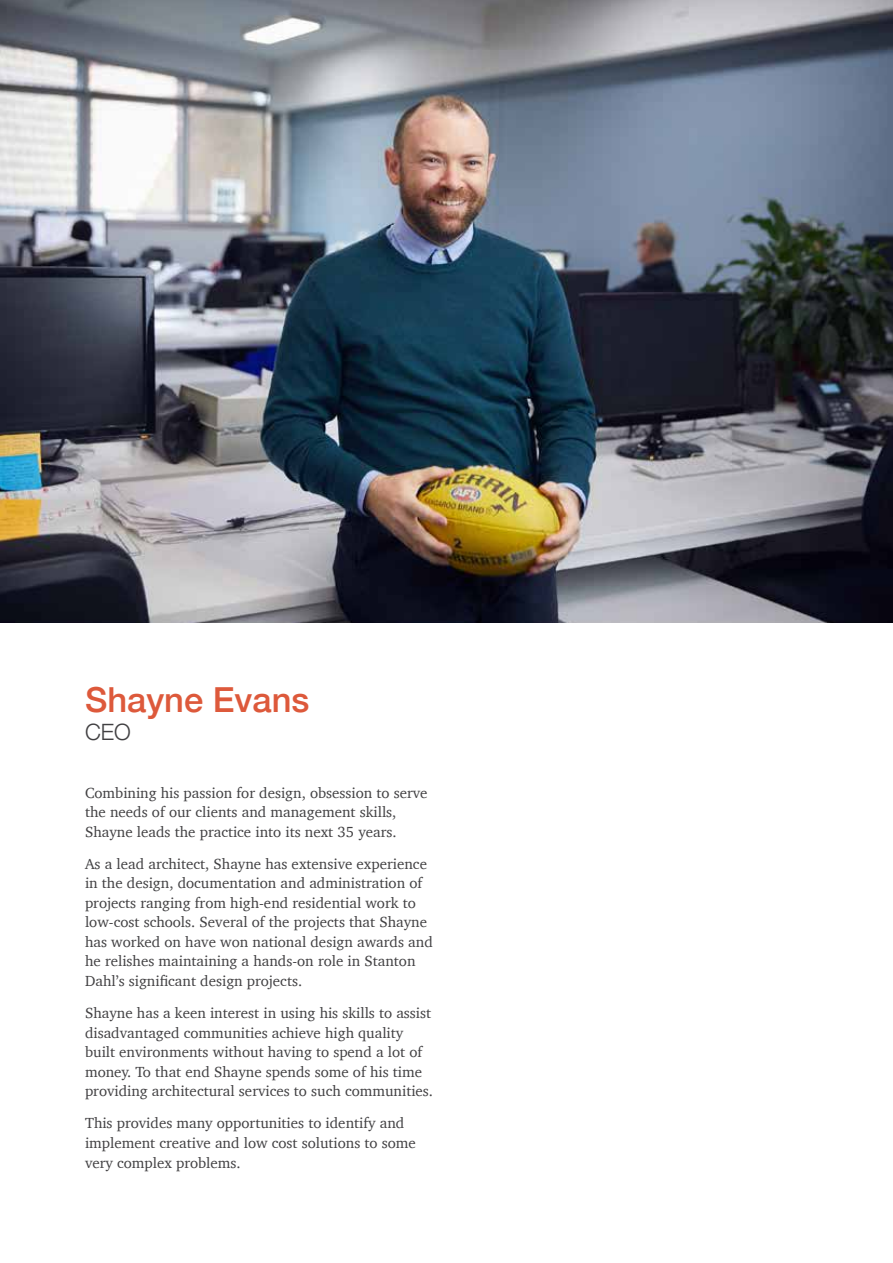
<style>
.page{position:relative;width:893px;height:1263px;background:#fff}
.page>*{position:absolute;margin:0;border:0;box-sizing:border-box;transform-origin:0 0}
.t1{font:500 34.5px "Helvetica Neue";color:#dd593b}
.t2{font:300 22.5px "Helvetica Neue";color:#414042}
.t3{font:15px/19.5px "Charter";color:#414042}
</style>
<div class="page">
<img style="left:0;top:0;width:893px;height:623px">
<h1 class="t1" style="left:85px;top:678px;width:226px">Shayne Evans</h1>
<h2 class="t2" style="left:85px;top:718px;width:47px">CEO</h2>
<p class="t3" style="left:85px;top:782px;width:344px">Combining his passion for design, obsession to serve the needs of our clients and management skills,<br>Shayne leads the practice into its next 35 years.</p>
<p class="t3" style="left:85px;top:854px;width:349px">As a lead architect, Shayne has extensive experience in the design, documentation and administration of projects ranging from high-end residential work to low-cost schools. Several of the projects that Shayne has worked on have won national design awards and he relishes maintaining a hands-on role in Stanton Dahl’s significant design projects.</p>
<p class="t3" style="left:85px;top:1003px;width:350px">Shayne has a keen interest in using his skills to assist disadvantaged communities achieve high quality built environments without having to spend a lot of money. To that end Shayne spends some of his time providing architectural services to such communities.</p>
<p class="t3" style="left:85px;top:1113px;width:332px">This provides many opportunities to identify and implement creative and low cost solutions to some very complex problems.</p>
</div>
